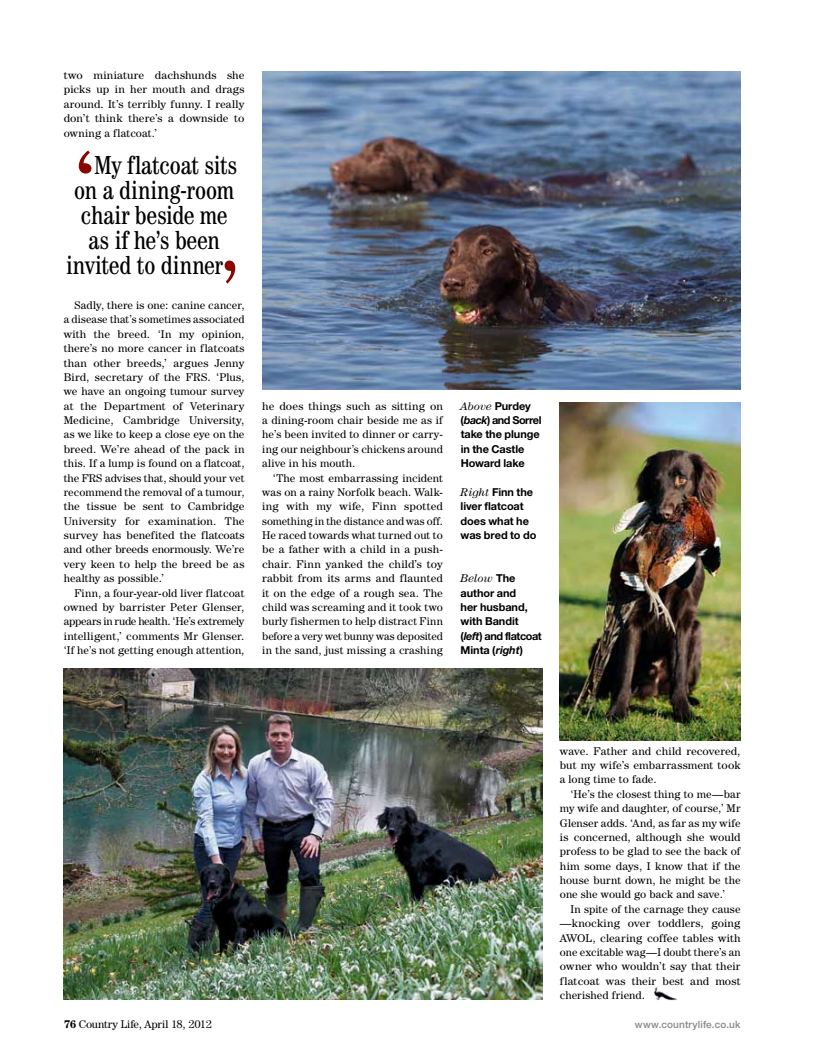
<style>
.page{position:relative;width:815px;height:1063px;background:#fff}
.page>*{position:absolute;margin:0;border:0;box-sizing:border-box;transform-origin:0 0}
.t1{font:90px "Century IT Cby BT";color:#890700;scale:1.12 1}
.t2{font:90px "Century IT Cby BT";color:#890700;scale:.95 1}
.t3{font:condensed 26.25px "Century IT Cby BT";color:#000;scale:.95 1}
.t4{font:11.25px/14.4px "Century IT Cby BT";letter-spacing:.005em;color:#000;text-align:justify}
.t5{font:11.25px "Century IT Cby BT";letter-spacing:-.02em;color:#000}
.t6{font:italic 11.25px "Century IT Cby BT";letter-spacing:.02em;color:#000}
.t7{font:700 11px/14.4px "Helvetica Neue";letter-spacing:-.005em;color:#000}
.t8{font:500 10px "Helvetica Neue";letter-spacing:.015em;color:#868786}
.s1{font-family:"Century IT Cby BT";font-weight:400;font-style:italic;font-size:11.25px}
.s2{font-style:italic}
.s3{font-family:"Helvetica Neue";font-weight:700;font-style:normal;font-size:11px}
.s4{font-weight:700}
</style>
<div class="page">
<img style="left:262px;top:72px;width:478px;height:318px">
<img style="left:64px;top:668px;width:478px;height:331px">
<img style="left:560px;top:402px;width:180px;height:339px">
<img style="left:653px;top:987px;width:24px;height:14px">
<p class="t4" style="left:64px;top:68px;width:182px">two miniature dachshunds she picks up in her mouth and drags around. It’s terribly funny. I really don’t think there’s a downside to owning a flatcoat.’</p>
<h1 class="t1" style="left:71px;top:129px;width:27px">‘</h1>
<h2 class="t3" style="left:94px;top:149px;width:152px">My flatcoat sits</h2>
<h2 class="t3" style="left:74px;top:174px;width:170px">on a dining-room</h2>
<h2 class="t3" style="left:81px;top:199px;width:156px">chair beside me</h2>
<h2 class="t3" style="left:88px;top:224px;width:140px">as if he’s been</h2>
<h2 class="t3" style="left:66px;top:249px;width:166px">invited to dinner</h2>
<h1 class="t2" style="left:218px;top:239px;width:27px">’</h1>
<p class="t4" style="left:64px;top:298px;width:182px;text-indent:11px">Sadly, there is one: canine cancer, a disease that’s sometimes associated with the breed. ‘In my opinion, there’s no more cancer in flatcoats than other breeds,’ argues Jenny Bird, secretary of the FRS. ‘Plus, we have an ongoing tumour survey at the Department of Veterinary Medicine, Cambridge University, as we like to keep a close eye on the breed. We’re ahead of the pack in this. If a lump is found on a flatcoat, the FRS advises that, should your vet recommend the removal of a tumour, the tissue be sent to Cambridge University for examination. The survey has benefited the flatcoats and other breeds enormously. We’re very keen to help the breed be as healthy as possible.’</p>
<p class="t4" style="left:64px;top:585px;width:182px;text-indent:11px">Finn, a four-year-old liver flatcoat owned by barrister Peter Glenser, appears in rude health. ‘He’s extremely intelligent,’ comments Mr Glenser. ‘If he’s not getting enough attention,</p>
<p class="t4" style="left:262px;top:398px;width:182px">he does things such as sitting on a dining-room chair beside me as if he’s been invited to dinner or carry&shy;ing our neighbour’s chickens around alive in his mouth.</p>
<p class="t4" style="left:262px;top:470px;width:182px;text-indent:11px">‘The most embarrassing incident was on a rainy Norfolk beach. Walk&shy;ing with my wife, Finn spotted something in the distance and was off.<br>He raced towards what turned out to be a father with a child in a push&shy;chair. Finn yanked the child’s toy rabbit from its arms and flaunted it on the edge of a rough sea. The child was screaming and it took two burly fishermen to help distract Finn before a very wet bunny was deposited in the sand, just missing a crashing</p>
<p class="t7" style="left:461px;top:398px;width:82px"><span class="s1">Above</span> Purdey (<span class="s2">back</span>) and Sorrel take the plunge in the Castle<br>Howard lake</p>
<p class="t7" style="left:461px;top:485px;width:77px"><span class="s1">Right</span> Finn the liver flatcoat does what he was bred to do</p>
<p class="t6" style="left:461px;top:571px;width:56px">Below <span class="s3">The</span></p>
<p class="t7" style="left:461px;top:585px;width:83px">author and<br>her husband, with Bandit (<span class="s2">left</span>) and flatcoat<br>Minta (<span class="s2">right</span>)</p>
<p class="t4" style="left:560px;top:743px;width:182px">wave. Father and child recovered, but my wife’s embarrassment took a long time to fade.</p>
<p class="t4" style="left:560px;top:787px;width:182px;text-indent:11px">‘He’s the closest thing to me—bar my wife and daughter, of course,’ Mr Glenser adds. ‘And, as far as my wife is concerned, although she would profess to be glad to see the back of him some days, I know that if the house burnt down, he might be the one she would go back and save.’</p>
<p class="t4" style="left:560px;top:902px;width:182px;text-indent:11px">In spite of the carnage they cause —knocking over toddlers, going AWOL, clearing coffee tables with one excitable wag—I doubt there’s an owner who wouldn’t say that their flatcoat was their best and most cherished friend.</p>
<p class="t5" style="left:64px;top:1017px;width:150px"><span class="s4">76</span> Country Life, April 18, 2012</p>
<p class="t8" style="left:635px;top:1018px;width:107px">www.countrylife.co.uk</p>
</div>
